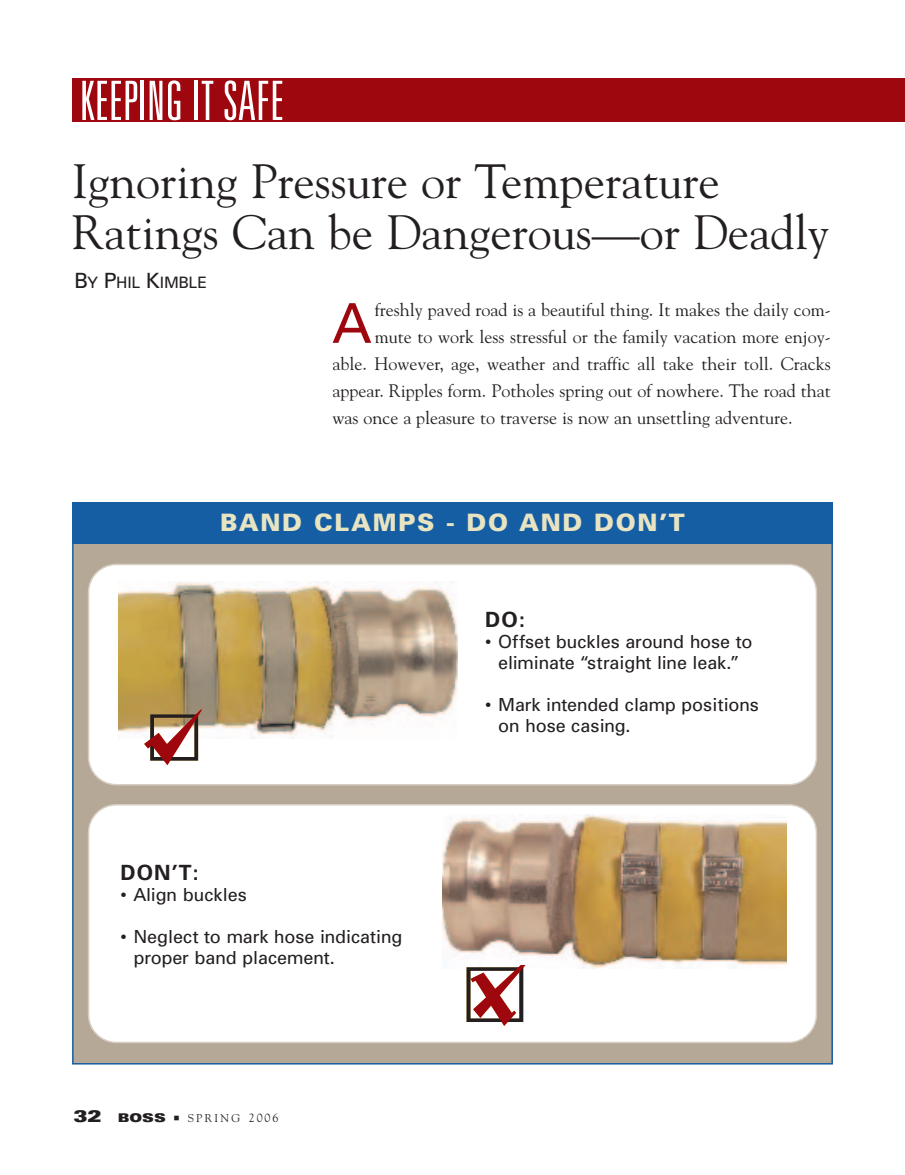
<style>
.page{position:relative;width:905px;height:1175px;background:#fff}
.page>*{position:absolute;margin:0;border:0;box-sizing:border-box;transform-origin:0 0}
.t1{font:54.9px "Univers";color:#9d070d}
.t2{font:300 ultra-condensed 54.3px "Univers";color:#fff}
.t3{font:48px/51px "Goudy";color:#231f20}
.t4{font:900 24px "Univers";letter-spacing:.065em;color:#e8e4c2}
.t5{font:700 21px "Univers";color:#231f20}
.t6{font:18px "Goudy";color:#231f20}
.t7{font:18px/21px "Univers";letter-spacing:-.01em;color:#231f20}
.t8{font:15.75px "Univers";letter-spacing:-.02em;color:#231f20}
.t9{font:900 expanded 12px "Univers";color:#231f20}
.t10{font:11.25px "Goudy";letter-spacing:.2em;color:#231f20}
.s1{font-size:21px}
.s2{font-size:16.5px}
.s3{font-size:12px}
</style>
<div class="page">
<div style="left:72px;top:79px;width:832px;height:43px;background:#9d070d"></div>
<div style="left:73px;top:503px;width:759px;height:560px;background:#b6a897"></div>
<div style="left:88px;top:563px;width:729px;height:222px;background:#fff"></div>
<div style="left:88px;top:804px;width:729px;height:239px;background:#fff"></div>
<div style="left:72px;top:502px;width:760px;height:42px;background:#165ea4"></div>
<img style="left:119px;top:582px;width:338px;height:156px">
<img style="left:442px;top:815px;width:344px;height:153px">
<svg style="left:466px;top:965px;width:59px;height:61px;background:#b38382"></svg>
<svg style="left:144px;top:709px;width:58px;height:56px;background:#b1877a"></svg>
<h2 class="t2" style="left:80px;top:81px;width:206px">KEEPING IT SAFE</h2>
<h3 class="t3" style="left:72px;top:156px;width:758px">Ignoring Pressure or Temperature<br>Ratings Can be Dangerous—or Deadly</h3>
<p class="t8" style="left:74px;top:277px;width:134px"><span class="s1">B</span>Y <span class="s1">P</span>HIL <span class="s1">K</span>IMBLE</p>
<h1 class="t1" style="left:332px;top:303px;width:41px">A</h1>
<p class="t6" style="left:375px;top:299px;width:457px">freshly paved road is a beautiful thing. It makes the daily com-</p>
<p class="t6" style="left:375px;top:326px;width:457px">mute to work less stressful or the family vacation more enjoy-</p>
<p class="t6" style="left:332px;top:353px;width:500px">able. However, age, weather and traffic all take their toll. Cracks</p>
<p class="t6" style="left:332px;top:380px;width:500px">appear. Ripples form. Potholes spring out of nowhere. The road that</p>
<p class="t6" style="left:332px;top:407px;width:461px">was once a pleasure to traverse is now an unsettling adventure.</p>
<h3 class="t4" style="left:220px;top:513px;width:466px">BAND CLAMPS - DO AND DON’T</h3>
<p class="t5" style="left:485px;top:612px;width:41px">DO:</p>
<p class="t7" style="left:485px;top:632px;width:269px;text-align:center">• Offset buckles around hose to eliminate “straight line leak.”</p>
<p class="t7" style="left:498px;top:695px;width:262px;text-indent:-13px">• Mark intended clamp positions on hose casing.</p>
<p class="t5" style="left:120px;top:864px;width:80px">DON’T:</p>
<p class="t7" style="left:120px;top:885px;width:128px">• Align buckles</p>
<p class="t7" style="left:133px;top:927px;width:271px;text-indent:-13px">• Neglect to mark hose indicating proper band placement.</p>
<p class="t9" style="left:74px;top:1113px;width:94px"><span class="s2">32</span> BOSS</p>
<p class="t10" style="left:188px;top:1111px;width:92px">SPRING <span class="s3">2006</span></p>
</div>
